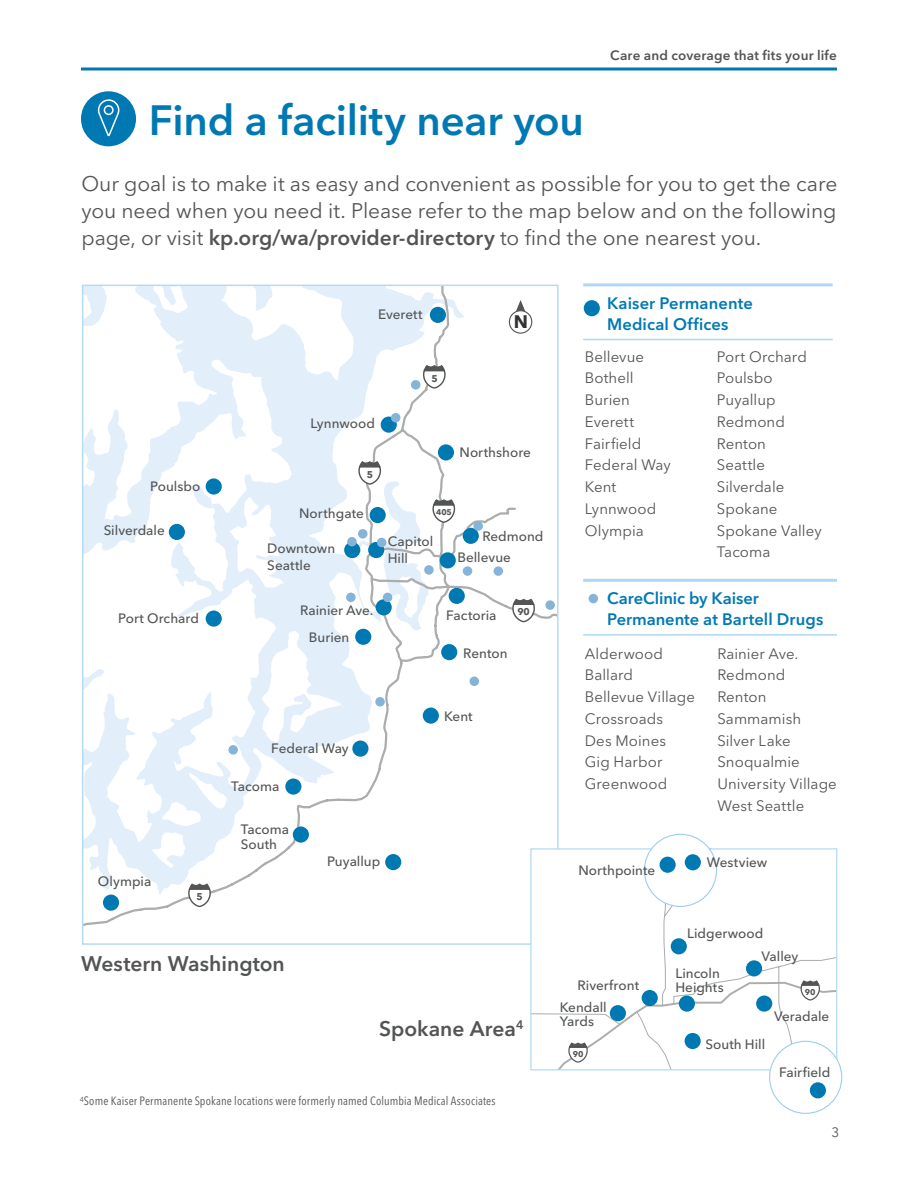
<style>
.page{position:relative;width:918px;height:1188px;background:#fff}
.page>*{position:absolute;margin:0;border:0;box-sizing:border-box;transform-origin:0 0}
.t1{font:600 42px "Avenir Next LT Pro";letter-spacing:-.005em;color:#0079b3}
.t2{font:21px/27px "Avenir Next LT Pro";letter-spacing:-.005em;color:#535454;text-align:justify}
.t3{font:600 21px "Avenir Next LT Pro";color:#535454}
.t4{font:700 18px "Avenir Next LT Pro";color:#000}
.t5{font:600 16.5px/21px "Avenir Next LT Pro";color:#0079b3}
.t6{font:15px/21.8px "Avenir Next LT Pro";letter-spacing:.005em;color:#535454}
.t7{font:500 13.5px/16.5px "Avenir Next LT Pro";color:#535454}
.t8{font:600 13.5px "Avenir Next LT Pro";letter-spacing:.015em;color:#535454}
.t9{font:13.5px "Avenir Next LT Pro";color:#535454}
.t10{font:condensed 12px "Avenir Next LT Pro";letter-spacing:.015em;color:#535454}
.t11{font:700 9.75px "Avenir Next LT Pro";color:#535454}
.t12{font:700 8.4px "Avenir Next LT Pro";color:#535454}
.t13{font:700 8.25px "Avenir Next LT Pro";color:#535454}
.s1{font-weight:600}
</style>
<div class="page">
<hr style="left:81px;top:68px;width:756px;height:2px;background:#0079b3">
<div style="left:81px;top:91px;width:55px;height:55px;background:#0079b3;border-radius:50%"></div>
<svg style="left:97px;top:99px;width:23px;height:38px"></svg>
<hr style="left:583px;top:283px;width:250px;height:3px;background:#b0d7f3">
<hr style="left:583px;top:339px;width:250px;height:1px;background:#b0d7f3">
<div style="left:584px;top:300px;width:16px;height:16px;background:#0079b3;border-radius:50%"></div>
<hr style="left:583px;top:579px;width:254px;height:3px;background:#b0d7f3">
<hr style="left:583px;top:634px;width:254px;height:2px;background:#b0d7f3">
<div style="left:589px;top:594px;width:9px;height:9px;background:#86b4d8;border-radius:50%"></div>
<svg style="left:85px;top:288px;width:471px;height:638px"></svg>
<div style="left:82px;top:285px;width:477px;height:660px;border:2px solid #b6daf4"></div>
<svg style="left:187px;top:882px;width:25px;height:26px"></svg>
<svg style="left:422px;top:364px;width:24px;height:25px"></svg>
<svg style="left:358px;top:460px;width:178px;height:170px"></svg>
<svg style="left:515px;top:300px;width:12px;height:13px"></svg>
<div style="left:509px;top:311px;width:23px;height:22px;background:#fff;border-radius:50%"></div>
<div style="left:509px;top:310px;width:23px;height:24px;border:1px solid #535454;border-radius:50%"></div>
<div style="left:103px;top:895px;width:16px;height:16px;background:#0079b3;border-radius:50%"></div>
<div style="left:206px;top:611px;width:16px;height:16px;background:#0079b3;border-radius:50%"></div>
<div style="left:169px;top:524px;width:16px;height:16px;background:#0079b3;border-radius:50%"></div>
<div style="left:206px;top:478px;width:16px;height:17px;background:#0079b3;border-radius:50%"></div>
<div style="left:293px;top:827px;width:16px;height:16px;background:#0079b3;border-radius:50%"></div>
<div style="left:385px;top:854px;width:16px;height:16px;background:#0079b3;border-radius:50%"></div>
<div style="left:285px;top:778px;width:16px;height:17px;background:#0079b3;border-radius:50%"></div>
<div style="left:352px;top:741px;width:16px;height:16px;background:#0079b3;border-radius:50%"></div>
<div style="left:423px;top:708px;width:16px;height:16px;background:#0079b3;border-radius:50%"></div>
<div style="left:441px;top:644px;width:16px;height:16px;background:#0079b3;border-radius:50%"></div>
<div style="left:449px;top:588px;width:16px;height:16px;background:#0079b3;border-radius:50%"></div>
<div style="left:376px;top:599px;width:16px;height:16px;background:#0079b3;border-radius:50%"></div>
<div style="left:368px;top:542px;width:16px;height:16px;background:#0079b3;border-radius:50%"></div>
<div style="left:344px;top:542px;width:16px;height:16px;background:#0079b3;border-radius:50%"></div>
<div style="left:370px;top:507px;width:16px;height:16px;background:#0079b3;border-radius:50%"></div>
<div style="left:355px;top:629px;width:16px;height:16px;background:#0079b3;border-radius:50%"></div>
<div style="left:440px;top:552px;width:16px;height:16px;background:#0079b3;border-radius:50%"></div>
<div style="left:463px;top:528px;width:16px;height:16px;background:#0079b3;border-radius:50%"></div>
<div style="left:438px;top:444px;width:16px;height:17px;background:#0079b3;border-radius:50%"></div>
<div style="left:430px;top:307px;width:16px;height:16px;background:#0079b3;border-radius:50%"></div>
<div style="left:381px;top:417px;width:16px;height:16px;background:#0079b3;border-radius:50%"></div>
<div style="left:545px;top:600px;width:10px;height:10px;background:#86b4d8;border-radius:50%"></div>
<div style="left:411px;top:380px;width:9px;height:10px;background:#86b4d8;border-radius:50%"></div>
<div style="left:391px;top:413px;width:9px;height:9px;background:#86b4d8;border-radius:50%"></div>
<div style="left:347px;top:537px;width:10px;height:9px;background:#86b4d8;border-radius:50%"></div>
<div style="left:358px;top:529px;width:10px;height:10px;background:#86b4d8;border-radius:50%"></div>
<div style="left:377px;top:538px;width:9px;height:9px;background:#86b4d8;border-radius:50%"></div>
<div style="left:346px;top:593px;width:10px;height:9px;background:#86b4d8;border-radius:50%"></div>
<div style="left:383px;top:593px;width:9px;height:9px;background:#86b4d8;border-radius:50%"></div>
<div style="left:424px;top:565px;width:10px;height:10px;background:#86b4d8;border-radius:50%"></div>
<div style="left:463px;top:566px;width:9px;height:10px;background:#86b4d8;border-radius:50%"></div>
<div style="left:473px;top:521px;width:10px;height:10px;background:#86b4d8;border-radius:50%"></div>
<div style="left:494px;top:566px;width:9px;height:10px;background:#86b4d8;border-radius:50%"></div>
<div style="left:470px;top:677px;width:9px;height:9px;background:#86b4d8;border-radius:50%"></div>
<div style="left:375px;top:697px;width:10px;height:10px;background:#86b4d8;border-radius:50%"></div>
<div style="left:228px;top:745px;width:10px;height:10px;background:#86b4d8;border-radius:50%"></div>
<svg style="left:532px;top:850px;width:185px;height:101px"></svg>
<div style="left:644px;top:834px;width:72px;height:72px;background:#fff;border-radius:50%"></div>
<div style="left:644px;top:834px;width:73px;height:73px;border:1px solid #9ccef0;border-radius:50%"></div>
<svg style="left:531px;top:951px;width:306px;height:119px"></svg>
<div style="left:642px;top:990px;width:16px;height:16px;background:#0079b3;border-radius:50%"></div>
<div style="left:756px;top:996px;width:16px;height:16px;background:#0079b3;border-radius:50%"></div>
<div style="left:685px;top:1033px;width:16px;height:16px;background:#0079b3;border-radius:50%"></div>
<div style="left:671px;top:938px;width:16px;height:16px;background:#0079b3;border-radius:50%"></div>
<div style="left:660px;top:857px;width:16px;height:16px;background:#0079b3;border-radius:50%"></div>
<div style="left:685px;top:854px;width:16px;height:16px;background:#0079b3;border-radius:50%"></div>
<div style="left:610px;top:1005px;width:16px;height:16px;background:#0079b3;border-radius:50%"></div>
<div style="left:679px;top:996px;width:16px;height:16px;background:#0079b3;border-radius:50%"></div>
<div style="left:810px;top:1082px;width:16px;height:16px;background:#0079b3;border-radius:50%"></div>
<div style="left:746px;top:960px;width:16px;height:16px;background:#0079b3;border-radius:50%"></div>
<h1 class="t1" style="left:149px;top:94px;width:437px">Find a facility near you</h1>
<p class="t8" style="left:610px;top:47px;width:228px">Care and coverage that fits your life</p>
<h2 class="t2" style="left:81px;top:170px;width:757px">Our goal is to make it as easy and convenient as possible for you to get the care you need when you need it. Please refer to the map below and on the following page, or visit <span class="s1">kp.org/wa/provider-directory</span> to find the one nearest you.</h2>
<p class="t7" style="left:150px;top:478px;width:52px">Poulsbo</p>
<p class="t7" style="left:104px;top:522px;width:63px">Silverdale</p>
<p class="t7" style="left:118px;top:610px;width:82px">Port Orchard</p>
<p class="t7" style="left:98px;top:874px;width:55px">Olympia</p>
<p class="t11" style="left:197px;top:891px;width:8px">5</p>
<p class="t7" style="left:378px;top:306px;width:46px">Everett</p>
<p class="t4" style="left:513px;top:311px;width:16px">N</p>
<p class="t7" style="left:311px;top:415px;width:66px">Lynnwood</p>
<p class="t11" style="left:367px;top:468px;width:8px">5</p>
<p class="t7" style="left:299px;top:505px;width:66px">Northgate</p>
<p class="t11" style="left:431px;top:372px;width:8px">5</p>
<p class="t7" style="left:460px;top:444px;width:73px">Northshore</p>
<p class="t13" style="left:436px;top:507px;width:17px">405</p>
<p class="t7" style="left:267px;top:540px;width:69px">Downtown<br>Seattle</p>
<p class="t7" style="left:388px;top:533px;width:47px">Capitol<br>Hill</p>
<p class="t7" style="left:309px;top:597px;width:66px;line-height:27px;text-indent:-9px">Rainier Ave.<br>Burien</p>
<p class="t7" style="left:482px;top:528px;width:63px">Redmond</p>
<p class="t7" style="left:457px;top:549px;width:55px">Bellevue</p>
<p class="t7" style="left:446px;top:607px;width:52px">Factoria</p>
<p class="t11" style="left:517px;top:606px;width:14px">90</p>
<p class="t7" style="left:463px;top:645px;width:46px">Renton</p>
<p class="t7" style="left:271px;top:740px;width:79px">Federal Way</p>
<p class="t7" style="left:231px;top:778px;width:50px">Tacoma</p>
<p class="t7" style="left:241px;top:821px;width:50px;line-height:15px">Tacoma<br>South</p>
<p class="t7" style="left:327px;top:853px;width:55px">Puyallup</p>
<p class="t7" style="left:444px;top:708px;width:30px">Kent</p>
<h2 class="t3" style="left:81px;top:951px;width:205px">Western Washington</h2>
<h2 class="t3" style="left:379px;top:1016px;width:146px">Spokane Area<sup>4</sup></h2>
<p class="t10" style="left:80px;top:1094px;width:418px"><sup>4</sup>Some Kaiser Permanente Spokane locations were formerly named Columbia Medical Associates</p>
<p class="t5" style="left:607px;top:292px;width:147px">Kaiser Permanente<br>Medical Offices</p>
<p class="t6" style="left:585px;top:346px;width:88px">Bellevue<br>Bothell<br>Burien<br>Everett<br>Fairfield<br>Federal Way<br>Kent<br>Lynnwood<br>Olympia</p>
<p class="t6" style="left:717px;top:346px;width:106px">Port Orchard<br>Poulsbo<br>Puyallup<br>Redmond<br>Renton<br>Seattle<br>Silverdale<br>Spokane<br>Spokane Valley<br>Tacoma</p>
<p class="t5" style="left:607px;top:588px;width:218px">CareClinic by Kaiser<br>Permanente at Bartell Drugs</p>
<p class="t6" style="left:585px;top:643px;width:112px">Alderwood<br>Ballard<br>Bellevue Village<br>Crossroads<br>Des Moines<br>Gig Harbor<br>Greenwood</p>
<p class="t6" style="left:717px;top:643px;width:121px">Rainier Ave.<br>Redmond<br>Renton<br>Sammamish<br>Silver Lake<br>Snoqualmie<br>University Village<br>West Seattle</p>
<p class="t7" style="left:578px;top:862px;width:78px">Northpointe</p>
<p class="t7" style="left:578px;top:977px;width:63px">Riverfront</p>
<p class="t7" style="left:560px;top:1000px;width:49px;line-height:14.1px">Kendall<br>Yards</p>
<p class="t12" style="left:573px;top:1049px;width:12px">90</p>
<p class="t7" style="left:707px;top:854px;width:62px">Westview</p>
<p class="t7" style="left:687px;top:925px;width:78px">Lidgerwood</p>
<p class="t7" style="left:675px;top:966px;width:50px;line-height:14.1px">Lincoln<br>Heights</p>
<p class="t7" style="left:761px;top:948px;width:38px">Valley</p>
<p class="t12" style="left:805px;top:987px;width:12px">90</p>
<p class="t7" style="left:774px;top:1008px;width:57px">Veradale</p>
<p class="t7" style="left:706px;top:1036px;width:61px">South Hill</p>
<p class="t7" style="left:779px;top:1064px;width:53px">Fairfield</p>
<p class="t9" style="left:832px;top:1125px;width:9px">3</p>
</div>
